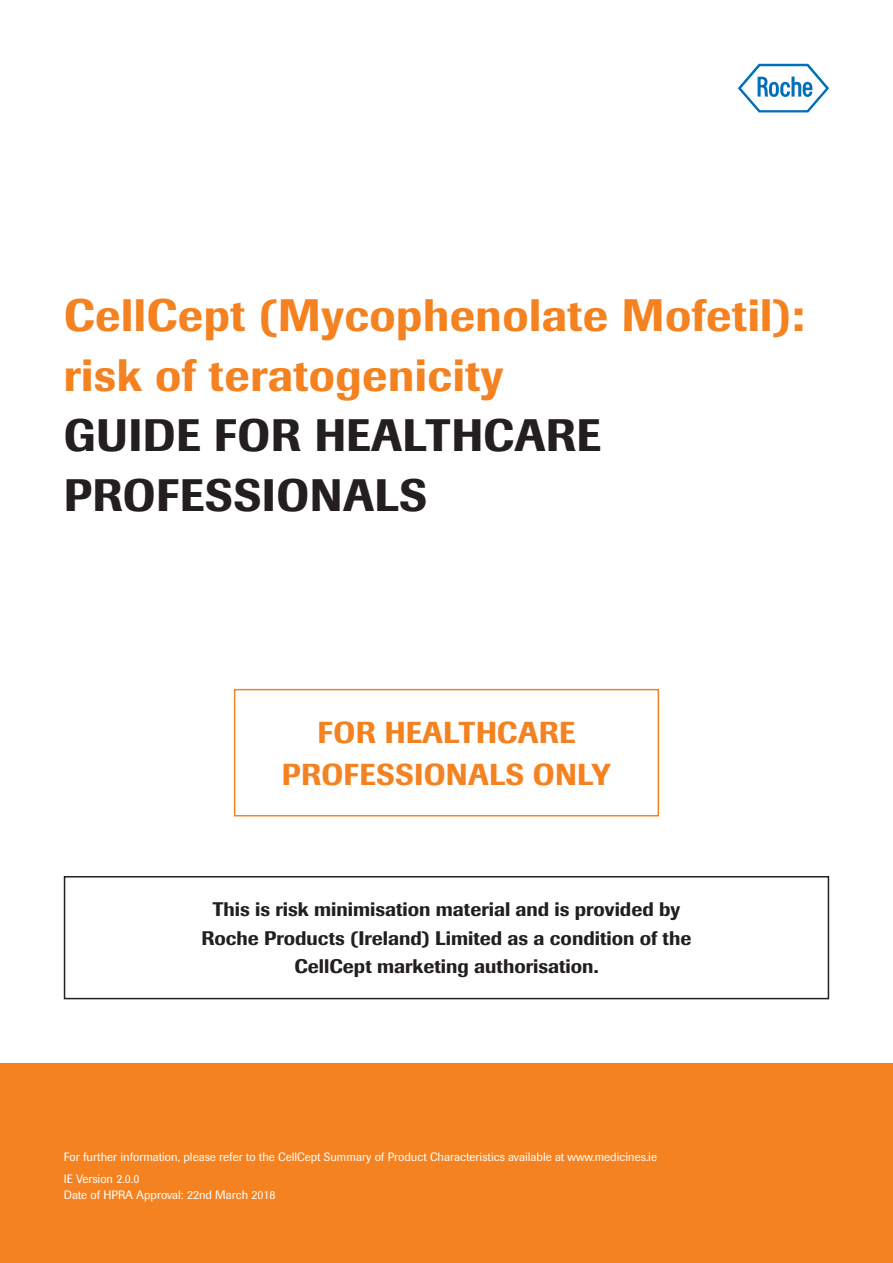
<style>
.page{position:relative;width:893px;height:1263px;background:#fff}
.page>*{position:absolute;margin:0;border:0;box-sizing:border-box;transform-origin:0 0}
.t1{font:500 45px/60px "Imago";letter-spacing:.01em;color:#f58220}
.t2{font:500 45px/60px "Imago";letter-spacing:.01em;color:#231f20}
.t3{font:500 30px/42px "Imago";letter-spacing:.01em;color:#f58220;text-align:center}
.t4{font:500 19.5px/28.5px "Imago";color:#231f20;text-align:center}
.t5{font:12px/15.8px "Imago";color:#fff}
</style>
<div class="page">
<div style="left:0;top:1063px;width:893px;height:200px;background:#f58220"></div>
<svg style="left:738px;top:64px;width:91px;height:48px"></svg>
<div style="left:64px;top:876px;width:765px;height:123px;border:2px solid #231f20"></div>
<div style="left:234px;top:689px;width:425px;height:127px;border:2px solid #f58220"></div>
<p class="t1" style="left:64px;top:285px;width:742px">CellCept (Mycophenolate Mofetil): risk of teratogenicity</p>
<p class="t2" style="left:64px;top:405px;width:538px">GUIDE FOR HEALTHCARE<br>PROFESSIONALS</p>
<p class="t3" style="left:282px;top:711px;width:331px">FOR HEALTHCARE<br>PROFESSIONALS ONLY</p>
<p class="t4" style="left:201px;top:895px;width:492px">This is risk minimisation material and is provided by<br>Roche Products (Ireland) Limited as a condition of the<br>CellCept marketing authorisation.</p>
<p class="t5" style="left:64px;top:1149px;width:595px">For further information, please refer to the CellCept Summary of Product Characteristics available at www.medicines.ie</p>
<p class="t5" style="left:64px;top:1171px;width:213px">IE Version 2.0.0<br>Date of HPRA Approval: 22nd March 2018</p>
</div>
